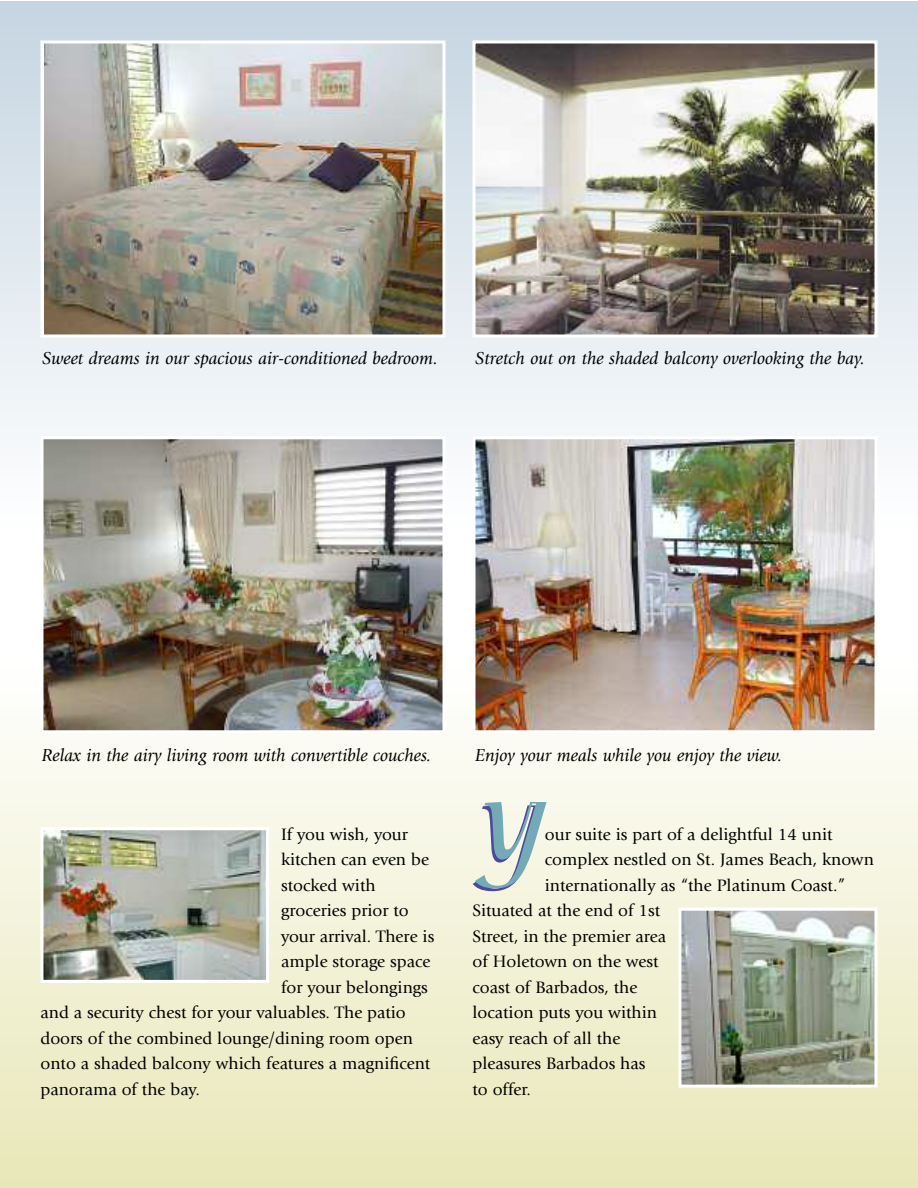
<style>
.page{position:relative;width:918px;height:1188px;background:#fff}
.page>*{position:absolute;margin:0;border:0;box-sizing:border-box;transform-origin:0 0}
.t1{font:700 105px "Isadora";color:#4d4899}
.t2{font:italic 18px "Giovanni";color:#000}
.t3{font:17.25px "Giovanni";color:#000}
</style>
<div class="page">
<div style="left:0;top:2px;width:918px;height:531px;background:linear-gradient(to bottom,#c4d4e0,#fefffe)"></div>
<div style="left:1px;top:663px;width:917px;height:525px;background:linear-gradient(to bottom,#fffffe,#e8e7b8)"></div>
<img style="left:45px;top:44px;width:396px;height:290px">
<div style="left:40px;top:40px;width:405px;height:298px;border:3px solid #fff"></div>
<img style="left:477px;top:44px;width:397px;height:290px">
<div style="left:473px;top:40px;width:405px;height:298px;border:3px solid #fff"></div>
<img style="left:44px;top:440px;width:397px;height:289px">
<div style="left:40px;top:436px;width:405px;height:297px;border:3px solid #fff"></div>
<img style="left:477px;top:440px;width:397px;height:289px">
<div style="left:473px;top:436px;width:405px;height:297px;border:3px solid #fff"></div>
<img style="left:44px;top:831px;width:221px;height:148px">
<div style="left:40px;top:827px;width:229px;height:156px;border:3px solid #fff"></div>
<img style="left:682px;top:912px;width:192px;height:172px">
<div style="left:678px;top:908px;width:200px;height:180px;border:3px solid #fff"></div>
<p class="t2" style="left:42px;top:351px;width:398px">Sweet dreams in our spacious air-conditioned bedroom.</p>
<p class="t2" style="left:475px;top:351px;width:391px">Stretch out on the shaded balcony overlooking the bay.</p>
<p class="t2" style="left:42px;top:748px;width:391px">Relax in the airy living room with convertible couches.</p>
<p class="t3" style="left:281px;top:827px;width:128px">If you wish, your</p>
<p class="t3" style="left:281px;top:853px;width:149px">kitchen can even be</p>
<p class="t3" style="left:281px;top:878px;width:96px">stocked with</p>
<p class="t3" style="left:281px;top:904px;width:129px">groceries prior to</p>
<p class="t3" style="left:281px;top:929px;width:155px">your arrival. There is</p>
<p class="t3" style="left:281px;top:955px;width:151px">ample storage space</p>
<p class="t3" style="left:281px;top:980px;width:148px">for your belongings</p>
<p class="t3" style="left:41px;top:1006px;width:367px">and a security chest for your valuables. The patio</p>
<p class="t3" style="left:41px;top:1031px;width:374px">doors of the combined lounge/dining room open</p>
<p class="t3" style="left:41px;top:1057px;width:391px">onto a shaded balcony which features a magnificent</p>
<p class="t3" style="left:41px;top:1082px;width:161px">panorama of the bay.</p>
<p class="t2" style="left:475px;top:748px;width:309px">Enjoy your meals while you enjoy the view.</p>
<h1 class="t1" style="left:470px;top:794px;width:73px">Y</h1>
<p class="t3" style="left:545px;top:827px;width:289px">our suite is part of a delightful 14 unit</p>
<p class="t3" style="left:545px;top:853px;width:331px">complex nestled on St. James Beach, known</p>
<p class="t3" style="left:545px;top:878px;width:302px">internationally as “the Platinum Coast.”</p>
<p class="t3" style="left:472px;top:904px;width:189px">Situated at the end of 1st</p>
<p class="t3" style="left:472px;top:929px;width:195px">Street, in the premier area</p>
<p class="t3" style="left:472px;top:955px;width:188px">of Holetown on the west</p>
<p class="t3" style="left:472px;top:980px;width:166px">coast of Barbados, the</p>
<p class="t3" style="left:472px;top:1006px;width:186px">location puts you within</p>
<p class="t3" style="left:472px;top:1031px;width:150px">easy reach of all the</p>
<p class="t3" style="left:472px;top:1057px;width:175px">pleasures Barbados has</p>
<p class="t3" style="left:472px;top:1082px;width:60px">to offer.</p>
</div>
